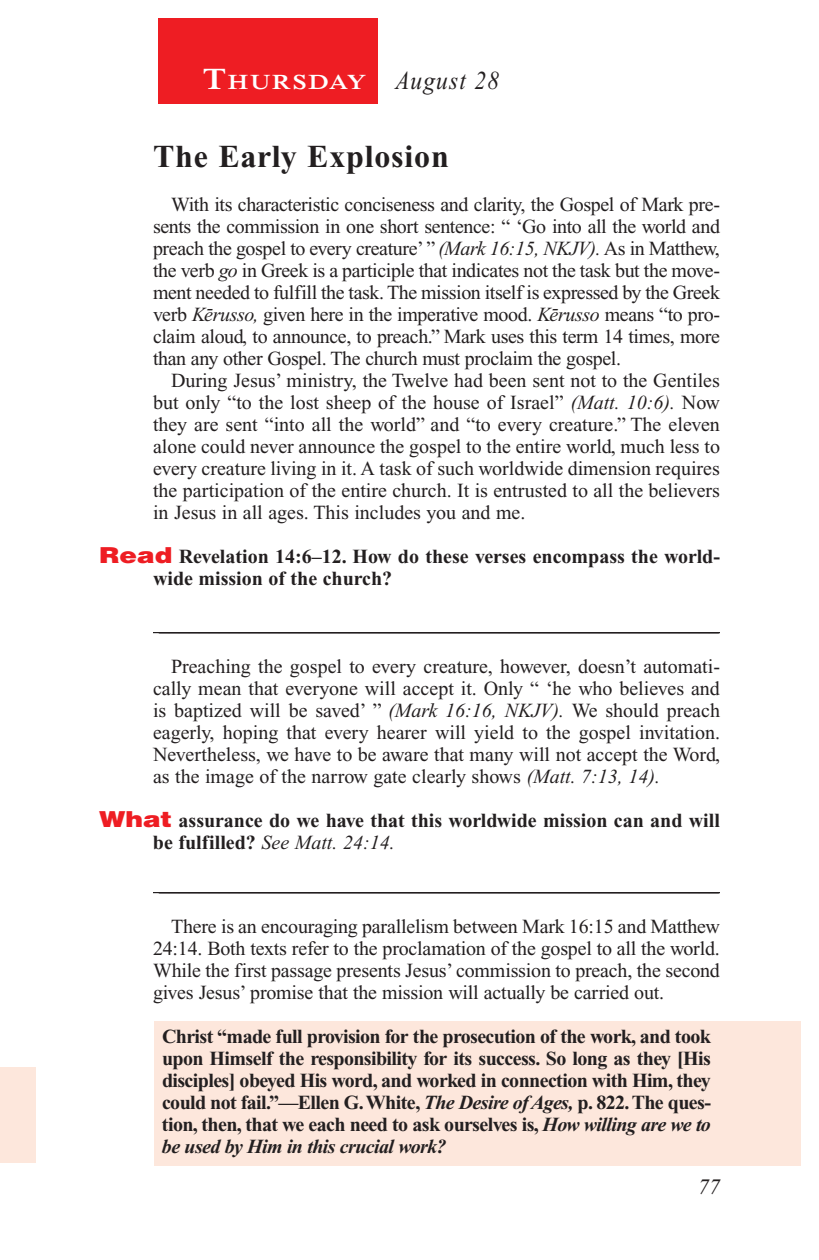
<style>
.page{position:relative;width:819px;height:1260px;background:#fff}
.page>*{position:absolute;margin:0;border:0;box-sizing:border-box;transform-origin:0 0}
.Head{font:700 32px "Times New Roman PS Std";letter-spacing:.025em;color:#231f20}
.Lesson_Dates{font:italic 26px "Times New Roman PS Std";letter-spacing:.05em;color:#231f20;scale:.9 1}
.t1{font:italic 22px "Times New Roman PS Std";color:#231f20}
.Daily_Header{font:600 21px "Times NRMT Std";letter-spacing:.07em;color:#fff;scale:1.1 1}
.Body{font:20px/22px "Times New Roman PS Std";color:#231f20;text-align:justify}
.x-screened_box-text{font:700 20px/22px "Times New Roman PS Std";letter-spacing:-.03em;color:#231f20;text-align:justify}
.Question{font:700 20px/22px "Times New Roman PS Std";color:#231f20}
.Blank_Lines{font:20px "Times New Roman PS Std";color:#231f20}
.s1{font-size:30px}
.s2{font-style:italic}
.s3{font-family:"Helvetica LT Std";font-weight:900;font-size:22px;color:#ee1d23}
.s4{font-weight:400;font-style:italic}
</style>
<div class="page">
<div style="left:158px;top:18px;width:220px;height:86px;background:#ee1d23"></div>
<div style="left:0;top:1067px;width:36px;height:96px;background:#fde7dc"></div>
<div style="left:155px;top:1021px;width:646px;height:145px;background:#fde7dc"></div>
<hr style="left:153px;top:632px;width:567px;height:1px;background:#231f20">
<hr style="left:153px;top:892px;width:567px;height:1px;background:#231f20">
<p class="Daily_Header" style="left:203px;top:70px;width:150px"><span class="s1">T</span>HURSDAY</p>
<p class="Lesson_Dates" style="left:396px;top:66px;width:117px">August 28</p>
<p class="Head" style="left:153px;top:138px;width:297px">The Early Explosion</p>
<p class="Body" style="left:153px;top:193px;width:569px;text-indent:18px">With its characteristic conciseness and clarity, the Gospel of Mark pre&shy;sents the commission in one short sentence: “ ‘Go into all the world and preach the gospel to every creature’ ” <span class="s2">(Mark 16:15, NKJV).</span> As in Matthew, the verb <span class="s2">go</span> in Greek is a participle that indicates not the task but the move&shy;ment needed to fulfill the task. The mission itself is expressed by the Greek verb <span class="s2">K</span><sup>-</sup><span class="s2">erusso,</span> given here in the imperative mood. <span class="s2">K</span><sup>-</sup><span class="s2">erusso</span> means “to pro&shy;claim aloud, to announce, to preach.” Mark uses this term 14 times, more than any other Gospel. The church must proclaim the gospel.</p>
<p class="Body" style="left:153px;top:369px;width:569px;text-indent:18px">During Jesus’ ministry, the Twelve had been sent not to the Gentiles but only “to the lost sheep of the house of Israel” <span class="s2">(Matt. 10:6).</span> Now they are sent “into all the world” and “to every creature.” The eleven alone could never announce the gospel to the entire world, much less to every creature living in it. A task of such worldwide dimension requires the participation of the entire church. It is entrusted to all the believers in Jesus in all ages. This includes you and me.</p>
<p class="Question" style="left:153px;top:545px;width:568px;text-indent:-54px"><span class="s3">Read</span> Revelation 14:6–12. How do these verses encompass the world&shy;wide mission of the church?</p>
<p class="Blank_Lines" style="left:159px;top:613px;width:561px">________________________________________________________</p>
<p class="Body" style="left:153px;top:655px;width:569px;text-indent:18px">Preaching the gospel to every creature, however, doesn’t automati&shy;cally mean that everyone will accept it. Only “ ‘he who believes and is baptized will be saved’ ” <span class="s2">(Mark 16:16, NKJV).</span> We should preach eagerly, hoping that every hearer will yield to the gospel invitation.<br>Nevertheless, we have to be aware that many will not accept the Word, as the image of the narrow gate clearly shows <span class="s2">(Matt. 7:13, 14).</span></p>
<p class="Question" style="left:153px;top:809px;width:568px;text-indent:-54px"><span class="s3">What</span> assurance do we have that this worldwide mission can and will be fulfilled? <span class="s4">See Matt. 24:14.</span></p>
<p class="Blank_Lines" style="left:159px;top:873px;width:561px">________________________________________________________</p>
<p class="Body" style="left:153px;top:915px;width:569px;text-indent:18px">There is an encouraging parallelism between Mark 16:15 and Matthew 24:14. Both texts refer to the proclamation of the gospel to all the world.<br>While the first passage presents Jesus’ commission to preach, the second gives Jesus’ promise that the mission will actually be carried out.</p>
<p class="x-screened_box-text" style="left:162px;top:1025px;width:551px">Christ “made full provision for the prosecution of the work, and took upon Himself the responsibility for its success. So long as they [His disciples] obeyed His word, and worked in connection with Him, they could not fail.”—Ellen G. White, <span class="s2">The Desire of Ages,</span> p. 822. The ques&shy;tion, then, that we each need to ask ourselves is, <span class="s2">How willing are we to be used by Him in this crucial work?</span></p>
<p class="t1" style="left:698px;top:1175px;width:23px">77</p>
</div>
